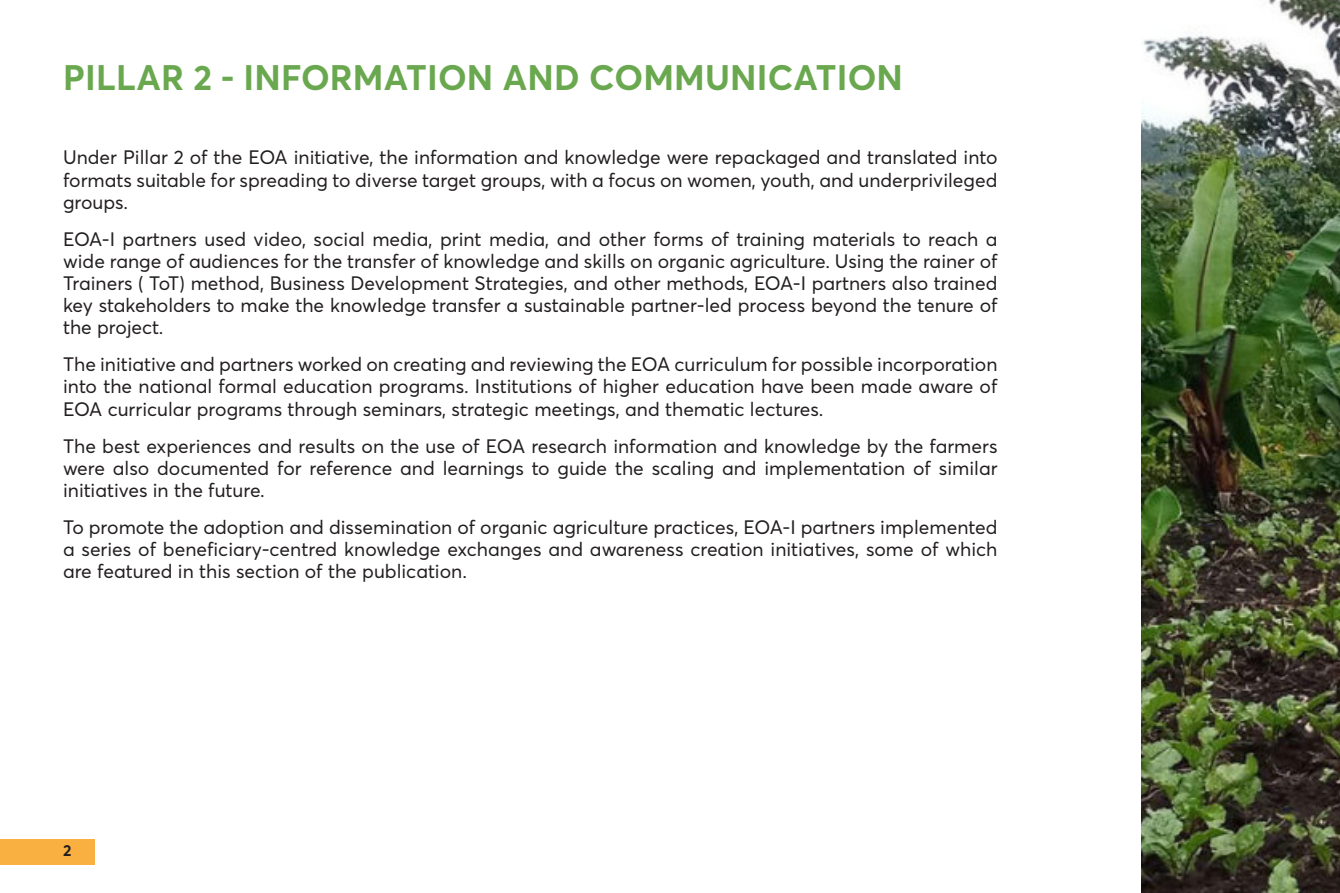
<style>
.page{position:relative;width:1340px;height:893px;background:#fff}
.page>*{position:absolute;margin:0;border:0;box-sizing:border-box;transform-origin:0 0}
.Heading_1{font:700 35px "Averta";letter-spacing:.005em;color:#6aa84f}
.t1{font:19.25px/22.2px "Averta";color:#231f20;text-align:justify}
.t2{font:700 15.75px "Averta";color:#231f20}
</style>
<div class="page">
<img style="left:1141px;top:1px;width:198px;height:891px">
<div style="left:0;top:839px;width:95px;height:25px;background:#fab040"></div>
<p class="Heading_1" style="left:63px;top:56px;width:841px">PILLAR 2 - INFORMATION AND COMMUNICATION</p>
<p class="t1" style="left:63px;top:146px;width:936px">Under Pillar 2 of the EOA initiative, the information and knowledge were repackaged and translated into formats suitable for spreading to diverse target groups, with a focus on women, youth, and underprivileged groups.</p>
<p class="t1" style="left:63px;top:228px;width:936px">EOA-I partners used video, social media, print media, and other forms of training materials to reach a wide range of audiences for the transfer of knowledge and skills on organic agriculture. Using the rainer of Trainers ( ToT) method, Business Development Strategies, and other methods, EOA-I partners also trained key stakeholders to make the knowledge transfer a sustainable partner-led process beyond the tenure of the project.</p>
<p class="t1" style="left:63px;top:353px;width:936px">The initiative and partners worked on creating and reviewing the EOA curriculum for possible incorporation into the national formal education programs. Institutions of higher education have been made aware of EOA curricular programs through seminars, strategic meetings, and thematic lectures.</p>
<p class="t1" style="left:63px;top:435px;width:936px">The best experiences and results on the use of EOA research information and knowledge by the farmers were also documented for reference and learnings to guide the scaling and implementation of similar initiatives in the future.</p>
<p class="t1" style="left:63px;top:516px;width:936px">To promote the adoption and dissemination of organic agriculture practices, EOA-I partners implemented a series of beneficiary-centred knowledge exchanges and awareness creation initiatives, some of which are featured in this section of the publication.</p>
<p class="t2" style="left:63px;top:840px;width:10px">2</p>
</div>
